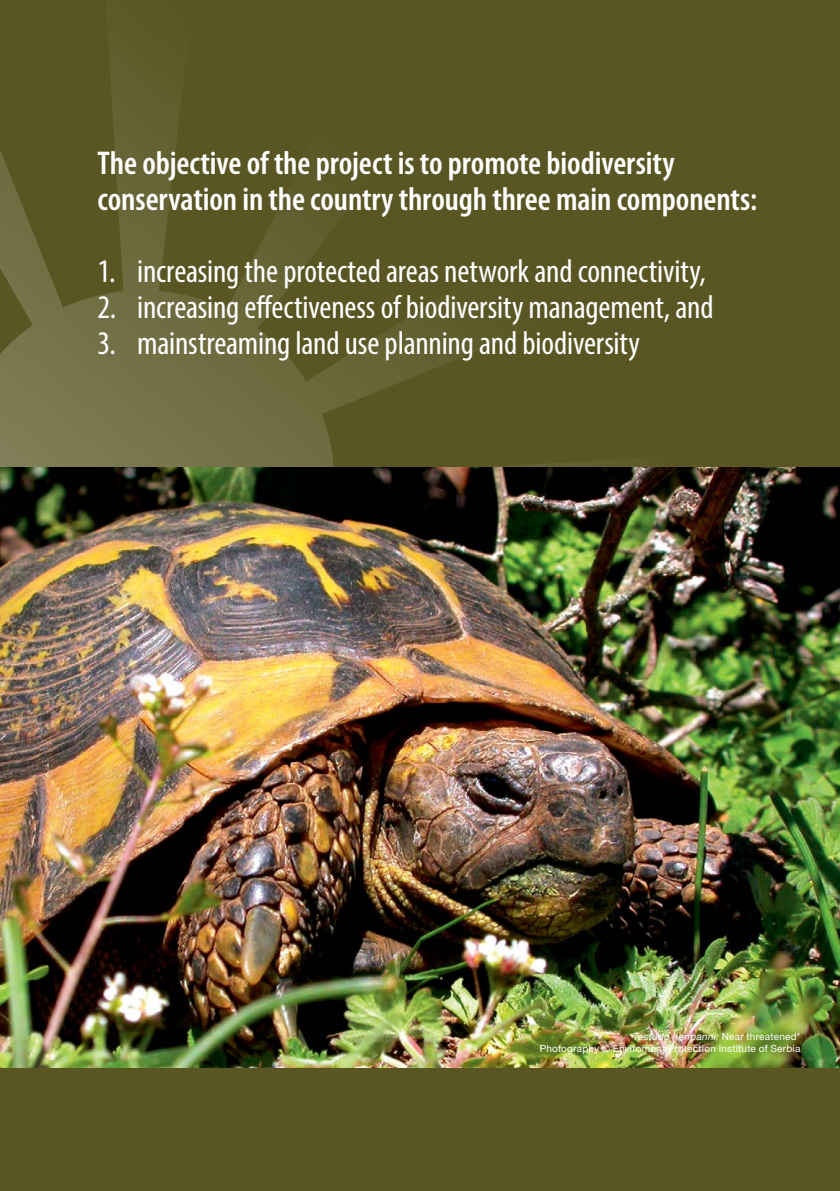
<style>
.page{position:relative;width:840px;height:1191px;background:#fff}
.page>*{position:absolute;margin:0;border:0;box-sizing:border-box;transform-origin:0 0}
.t1{font:condensed 33px "Myriad Pro";letter-spacing:-.005em;color:#fff}
.t2{font:600 condensed 33px/36px "Myriad Pro";letter-spacing:-.005em;color:#fff}
.t3{font:10px/12px "Helvetica Neue LT Std";letter-spacing:.02em;color:#fff;text-align:right}
.s1{font-style:italic}
</style>
<div class="page">
<div style="left:0;top:0;width:839px;height:1191px;background:#595624"></div>
<svg style="left:0;top:56px;width:663px;height:412px"></svg>
<img style="left:0;top:468px;width:839px;height:599px">
<p class="t2" style="left:98px;top:146px;width:660px">The objective of the project is to promote biodiversity conservation in the country through three main components:</p>
<p class="t1" style="left:98px;top:251px;width:609px">1. increasing the protected areas network and connectivity,</p>
<p class="t1" style="left:98px;top:287px;width:617px">2. increasing effectiveness of biodiversity management, and</p>
<p class="t1" style="left:98px;top:323px;width:543px">3. mainstreaming land use planning and biodiversity</p>
<p class="t3" style="left:539px;top:1030px;width:262px"><span class="s1">Testudo hermanni;</span> Near threatened*<br>Photography © Enviroment Protection Institute of Serbia</p>
</div>
